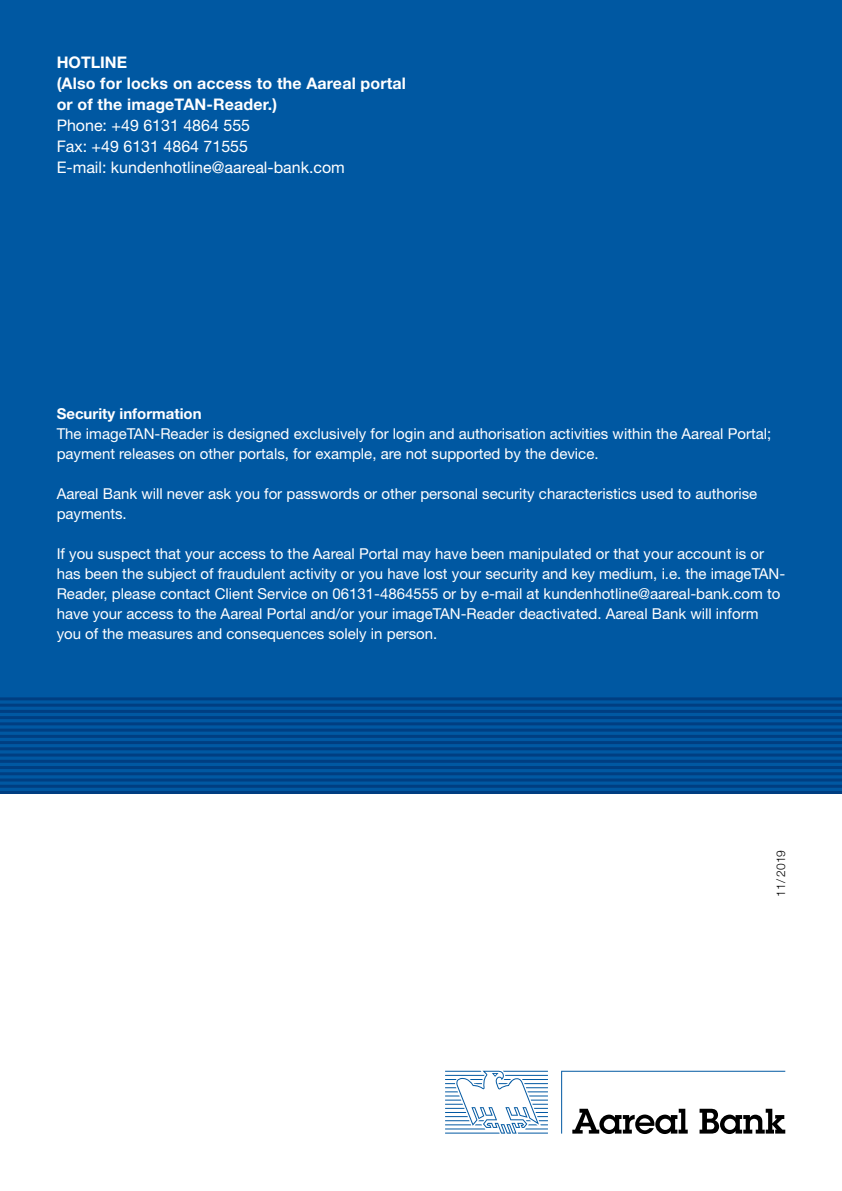
<style>
.page{position:relative;width:842px;height:1191px;background:#fff}
.page>*{position:absolute;margin:0;border:0;box-sizing:border-box;transform-origin:0 0}
.t1{font:16px/21px "Helvetica Neue LT Std";color:#fff}
.t2{font:700 16px/21px "Helvetica Neue LT Std";letter-spacing:.01em;color:#fff}
.t3{font:15px/20px "Helvetica Neue LT Std";color:#fff}
.t4{font:700 15px "Helvetica Neue LT Std";color:#fff}
.t5{font:300 12px "Helvetica Neue LT Std";letter-spacing:.025em;color:#000}
</style>
<div class="page">
<div style="left:0;top:0;width:842px;height:794px;background:#0058a2"></div>
<svg style="left:445px;top:1070px;width:103px;height:63px"></svg>
<svg style="left:561px;top:1070px;width:224px;height:64px"></svg>
<hr style="left:0;top:697px;width:842px;height:3px;background:#003e81">
<hr style="left:0;top:703px;width:842px;height:3px;background:#003e81">
<hr style="left:0;top:710px;width:842px;height:3px;background:#003e81">
<hr style="left:0;top:716px;width:842px;height:3px;background:#003e81">
<hr style="left:0;top:722px;width:842px;height:3px;background:#003e81">
<hr style="left:0;top:728px;width:842px;height:3px;background:#003e81">
<hr style="left:0;top:735px;width:842px;height:3px;background:#003e81">
<hr style="left:0;top:741px;width:842px;height:3px;background:#003e81">
<hr style="left:0;top:747px;width:842px;height:3px;background:#003e81">
<hr style="left:0;top:753px;width:842px;height:3px;background:#003e81">
<hr style="left:0;top:760px;width:842px;height:3px;background:#003e81">
<hr style="left:0;top:766px;width:842px;height:3px;background:#003e81">
<hr style="left:0;top:772px;width:842px;height:3px;background:#003e81">
<hr style="left:0;top:778px;width:842px;height:3px;background:#003e81">
<hr style="left:0;top:784px;width:842px;height:3px;background:#003e81">
<hr style="left:0;top:791px;width:842px;height:3px;background:#003e81">
<p class="t2" style="left:57px;top:52px;width:351px">HOTLINE<br>(Also for locks on access to the Aareal portal or of the imageTAN-Reader.)</p>
<p class="t1" style="left:57px;top:115px;width:290px">Phone: +49 6131 4864 555<br>Fax: +49 6131 4864 71555<br>E-mail: kundenhotline@aareal-bank.com</p>
<p class="t4" style="left:57px;top:404px;width:146px">Security information</p>
<p class="t3" style="left:57px;top:423px;width:716px">The imageTAN-Reader is designed exclusively for login and authorisation activities within the Aareal Portal; payment releases on other portals, for example, are not supported by the device.</p>
<p class="t3" style="left:57px;top:483px;width:702px">Aareal Bank will never ask you for passwords or other personal security characteristics used to authorise payments.</p>
<p class="t3" style="left:57px;top:543px;width:730px">If you suspect that your access to the Aareal Portal may have been manipulated or that your account is or has been the subject of fraudulent activity or you have lost your security and key medium, i.e. the imageTAN-Reader, please contact Client Service on 06131-4864555 or by e-mail at kundenhotline@aareal-bank.com to have your access to the Aareal Portal and/or your imageTAN-Reader deactivated. Aareal Bank will inform you of the measures and consequences solely in person.</p>
<p class="t5" style="left:774px;top:897px;width:48px;rotate:-90deg">11/2019</p>
</div>
